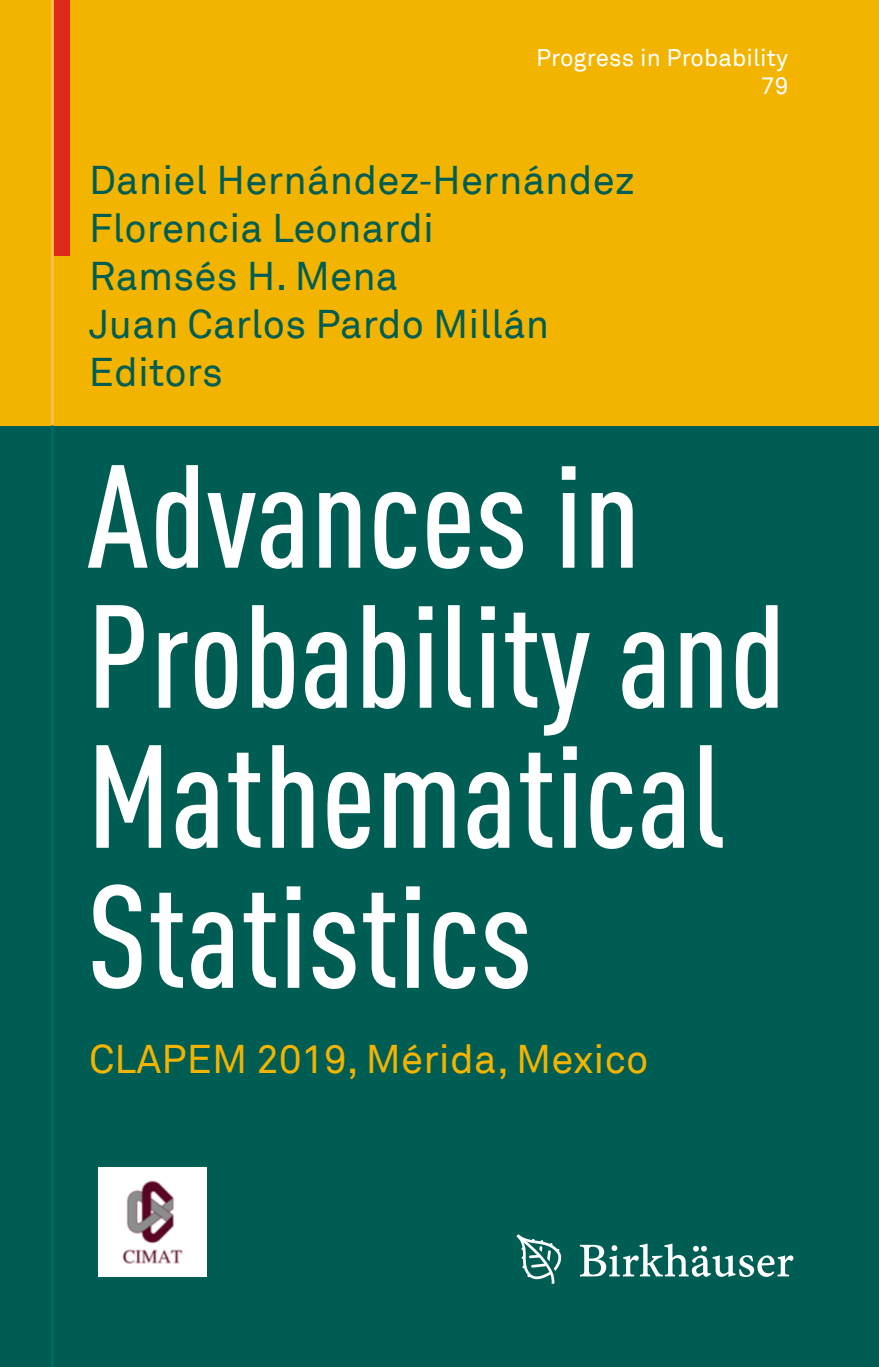
<style>
.page{position:relative;width:879px;height:1367px;background:#fff}
.page>*{position:absolute;margin:0;border:0;box-sizing:border-box;transform-origin:0 0}
.t1{font:500 condensed 144px/140px "DINOT";letter-spacing:.005em;color:#fff}
.t2{font:40px/48px "Akkurat";letter-spacing:.005em;color:#005d54}
.t3{font:40px "Akkurat";letter-spacing:.005em;color:#f3b400}
.t4{font:24px/28px "Akkurat";letter-spacing:.005em;color:#fff;text-align:right}
.s1{font-family:"Myriad Pro"}
</style>
<div class="page">
<div style="left:0;top:0;width:879px;height:1366px;background:#005d54"></div>
<div style="left:0;top:0;width:879px;height:425px;background:#f3b400"></div>
<div style="left:52px;top:0;width:17px;height:255px;background:#dc291a"></div>
<hr style="left:51px;top:0;width:3px;height:425px;background:#f7c34a">
<hr style="left:51px;top:425px;width:3px;height:941px;background:#006962">
<svg style="left:580px;top:1243px;width:213px;height:33px"></svg>
<svg style="left:516px;top:1234px;width:46px;height:49px"></svg>
<img style="left:98px;top:1167px;width:109px;height:109px">
<p class="t4" style="left:536px;top:44px;width:254px">Progress in Probability<br>79</p>
<p class="t2" style="left:89px;top:157px;width:547px">Daniel Hernández<span class="s1">-</span>Hernández<br>Florencia Leonardi<br>Ramsés H. Mena<br>Juan Carlos Pardo Millán<br>Editors</p>
<h1 class="t1" style="left:87px;top:445px;width:700px">Advances in<br>Probability and<br>Mathematical<br>Statistics</h1>
<p class="t3" style="left:89px;top:1035px;width:561px">CLAPEM 2019, Mérida, Mexico</p>
</div>
